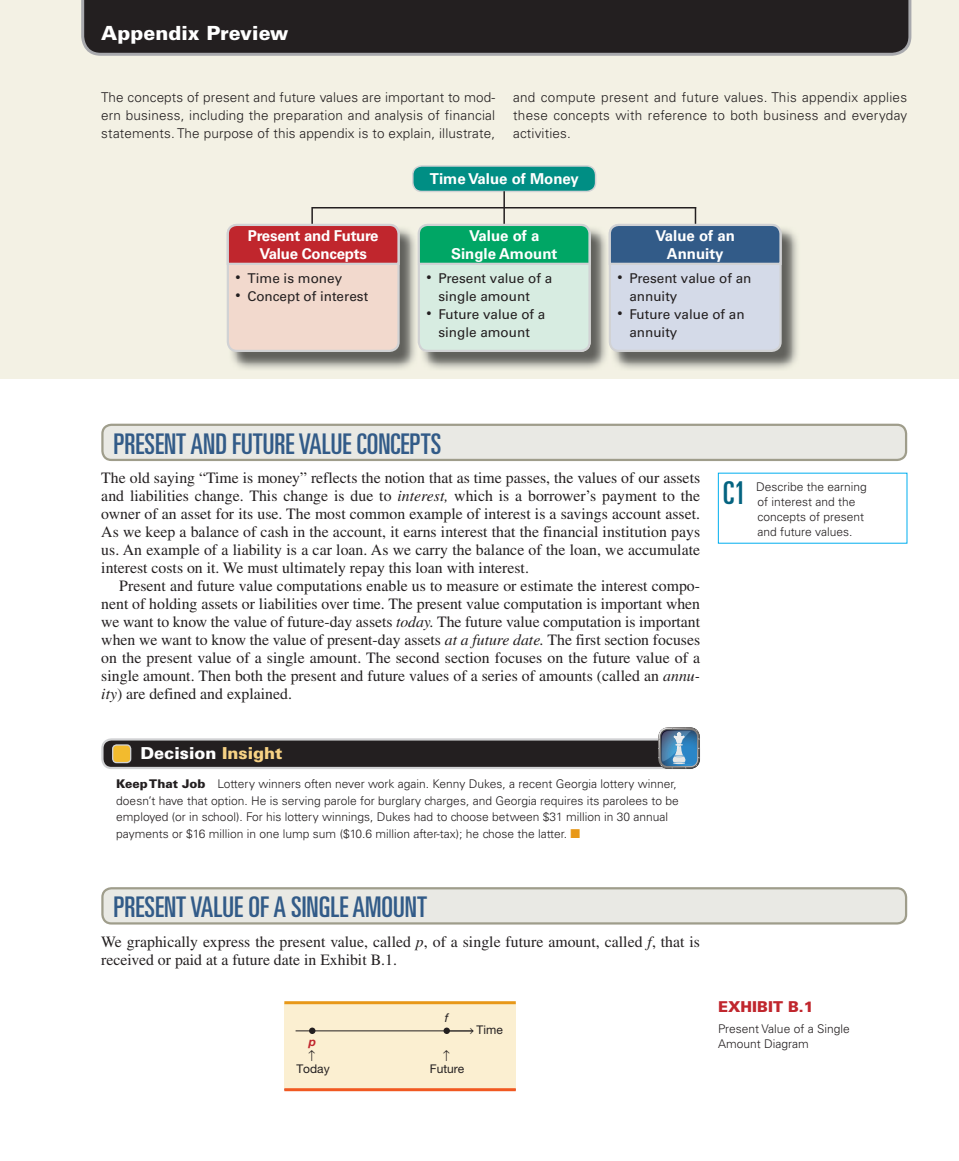
<style>
.page{position:relative;width:959px;height:1161px;background:#fff}
.page>*{position:absolute;margin:0;border:0;box-sizing:border-box;transform-origin:0 0}
.t1{font:ultra-condensed 31.5px "Univers LT Std";color:#046380}
.t2{font:ultra-condensed 28.5px "Univers LT Std";color:#325b88}
.t3{font:900 19.5px "Univers LT Std";color:#fff}
.t4{font:900 16.5px "Univers LT Std";color:#fff}
.t5{font:15.75px/18px "Times LT Std";color:#231f20;text-align:justify}
.t6{font:700 15px/18px "Univers LT Std";color:#fff;text-align:center}
.t7{font:900 15px "Univers LT Std";color:#c0262d}
.t8{font:300 13.5px/18px "Univers LT Std";letter-spacing:.01em;color:#231f20;text-align:justify}
.t9{font:13.5px/18px "Univers LT Std";color:#231f20}
.t10{font:300 12px/15px "Univers LT Std";color:#231f20}
.t11{font:12px "Helvetica Neue";color:#231f20}
.t12{font:italic 12px "Helvetica Neue";color:#231f20}
.t13{font:italic 700 12px "Helvetica Neue";color:#c0262d}
.s1{font-size:10.5px}
.s2{font-style:italic}
.s3{font-weight:900}
.s4{color:#e89818}
.s5{color:#f7d284}
</style>
<div class="page">
<div style="left:0;top:0;width:958px;height:379px;background:#f3f1e4"></div>
<svg style="left:81px;top:0;width:830px;height:56px;background:#2c2829"></svg>
<div style="left:413px;top:166px;width:182px;height:25px;background:#008e84;border-radius:9px"></div>
<div style="left:412px;top:165px;width:184px;height:27px;border:2px solid #d1d2d4;border-radius:9px"></div>
<img style="left:230px;top:228px;width:568px;height:141px">
<svg style="left:417px;top:191px;width:173px;height:161px"></svg>
<img style="left:417px;top:230px;width:2px;height:115px">
<div style="left:228px;top:225px;width:170px;height:126px;background:#f2d9cd;border-radius:9px"></div>
<div style="left:227px;top:224px;width:172px;height:128px;border:2px solid #d1d2d4;border-radius:9px"></div>
<svg style="left:226px;top:207px;width:175px;height:59px"></svg>
<hr style="left:312px;top:207px;width:384px;height:2px;background:#231f20">
<div style="left:610px;top:225px;width:170px;height:126px;background:#d4dae8;border-radius:9px"></div>
<div style="left:608px;top:224px;width:173px;height:128px;border:2px solid #d1d2d4;border-radius:9px"></div>
<svg style="left:607px;top:207px;width:175px;height:59px"></svg>
<div style="left:102px;top:425px;width:804px;height:35px;background:#e9e9e4;border-radius:9px"></div>
<div style="left:101px;top:424px;width:806px;height:37px;border:2px solid #9f9d8b;border-radius:9px"></div>
<div style="left:102px;top:888px;width:804px;height:35px;background:#e9e9e4;border-radius:9px"></div>
<div style="left:101px;top:887px;width:806px;height:38px;border:2px solid #9f9d8b;border-radius:9px"></div>
<div style="left:102px;top:739px;width:597px;height:29px;background:#231f20;border-radius:9px"></div>
<div style="left:101px;top:738px;width:599px;height:31px;border:2px solid #d1d2d4;border-radius:9px"></div>
<svg style="left:658px;top:727px;width:42px;height:42px"></svg>
<svg style="left:658px;top:727px;width:41px;height:42px"></svg>
<svg style="left:658px;top:728px;width:41px;height:41px;background:#648baa"></svg>
<div style="left:113px;top:745px;width:18px;height:18px;background:#f2bb2e;border-radius:4px"></div>
<div style="left:112px;top:744px;width:19px;height:19px;border:1px solid #d1d2d4;border-radius:4px"></div>
<div style="left:284px;top:1003px;width:232px;height:86px;background:#fbefd1"></div>
<hr style="left:284px;top:1001px;width:232px;height:3px;background:#e89818">
<svg style="left:309px;top:1028px;width:6px;height:6px"></svg>
<div style="left:443px;top:1028px;width:7px;height:6px;background:#231f20;border-radius:50%"></div>
<hr style="left:284px;top:1088px;width:232px;height:3px;background:#f15921">
<hr style="left:295px;top:1031px;width:178px;height:1px;background:#231f20">
<p class="t3" style="left:101px;top:25px;width:189px">Appendix Preview</p>
<p class="t8" style="left:101px;top:89px;width:395px">The concepts of present and future values are important to mod&shy;ern business, including the preparation and analysis of financial statements. The purpose of this appendix is to explain, illustrate,</p>
<p class="t8" style="left:513px;top:89px;width:395px">and compute present and future values. This appendix applies these concepts with reference to both business and everyday activities.</p>
<p class="t6" style="left:430px;top:171px;width:150px">Time Value of Money</p>
<p class="t6" style="left:248px;top:227px;width:132px">Present and Future<br>Value Concepts</p>
<p class="t9" style="left:236px;top:269px;width:108px"><span class="s1">•</span> Time is money</p>
<p class="t9" style="left:236px;top:287px;width:134px"><span class="s1">•</span> Concept of interest</p>
<p class="t6" style="left:451px;top:227px;width:108px">Value of a<br>Single Amount</p>
<p class="t9" style="left:438px;top:269px;width:115px;text-indent:-11px"><span class="s1">•</span> Present value of a single amount</p>
<p class="t9" style="left:427px;top:305px;width:120px;text-align:center"><span class="s1">•</span> Future value of a single amount</p>
<h2 class="t2" style="left:113px;top:432px;width:329px">PRESENT AND FUTURE VALUE CONCEPTS</h2>
<p class="t6" style="left:655px;top:227px;width:81px">Value of an<br>Annuity</p>
<p class="t9" style="left:629px;top:269px;width:124px;text-indent:-11px"><span class="s1">•</span> Present value of an annuity</p>
<p class="t9" style="left:629px;top:305px;width:117px;text-indent:-11px"><span class="s1">•</span> Future value of an annuity</p>
<p class="t5" style="left:101px;top:471px;width:600px">The old saying “Time is money” reflects the notion that as time passes, the values of our assets and liabilities change. This change is due to <span class="s2">interest,</span> which is a borrower’s payment to the owner of an asset for its use. The most common example of interest is a savings account asset.<br>As we keep a balance of cash in the account, it earns interest that the financial institution pays us. An example of a liability is a car loan. As we carry the balance of the loan, we accumulate interest costs on it. We must ultimately repay this loan with interest.</p>
<p class="t5" style="left:101px;top:579px;width:600px;text-indent:18px">Present and future value computations enable us to measure or estimate the interest compo&shy;nent of holding assets or liabilities over time. The present value computation is important when we want to know the value of future-day assets <span class="s2">today.</span> The future value computation is important when we want to know the value of present-day assets <span class="s2">at a future date.</span> The first section focuses on the present value of a single amount. The second section focuses on the future value of a single amount. Then both the present and future values of a series of amounts (called an <span class="s2">annu&shy;ity</span>) are defined and explained.</p>
<p class="t4" style="left:123px;top:740px;width:144px">Decision Insight</p>
<p class="t10" style="left:116px;top:776px;width:564px;line-height:16.5px"><span class="s3">Keep That Job</span> Lottery winners often never work again. Kenny Dukes, a recent Georgia lottery winner, doesn’t have that option. He is serving parole for burglary charges, and Georgia requires its parolees to be employed (or in school). For his lottery winnings, Dukes had to choose between $31 million in 30 annual payments or $16 million in one lump sum ($10.6 million after-tax); he chose the latter. <span class="s4">■</span></p>
<p class="t4" style="left:140px;top:746px;width:144px">Decision <span class="s5">Insight</span></p>
<h1 class="t1" style="left:723px;top:480px;width:24px">C1</h1>
<p class="t10" style="left:756px;top:480px;width:112px">Describe the earning of interest and the concepts of present and future values.</p>
<h2 class="t2" style="left:113px;top:895px;width:315px">PRESENT VALUE OF A SINGLE AMOUNT</h2>
<p class="t5" style="left:101px;top:934px;width:600px">We graphically express the present value, called <span class="s2">p</span>, of a single future amount, called <span class="s2">f</span>, that is received or paid at a future date in Exhibit B.1.</p>
<p class="t12" style="left:445px;top:1011px;width:5px">f</p>
<p class="t11" style="left:450px;top:1023px;width:54px">⎯→ Time</p>
<p class="t13" style="left:309px;top:1035px;width:9px">p</p>
<p class="t11" style="left:296px;top:1062px;width:35px">Today</p>
<p class="t11" style="left:430px;top:1062px;width:36px">Future</p>
<p class="t7" style="left:718px;top:1000px;width:97px">EXHIBIT B.1</p>
<p class="t10" style="left:718px;top:1022px;width:133px">Present Value of a Single<br>Amount Diagram</p>
</div>
